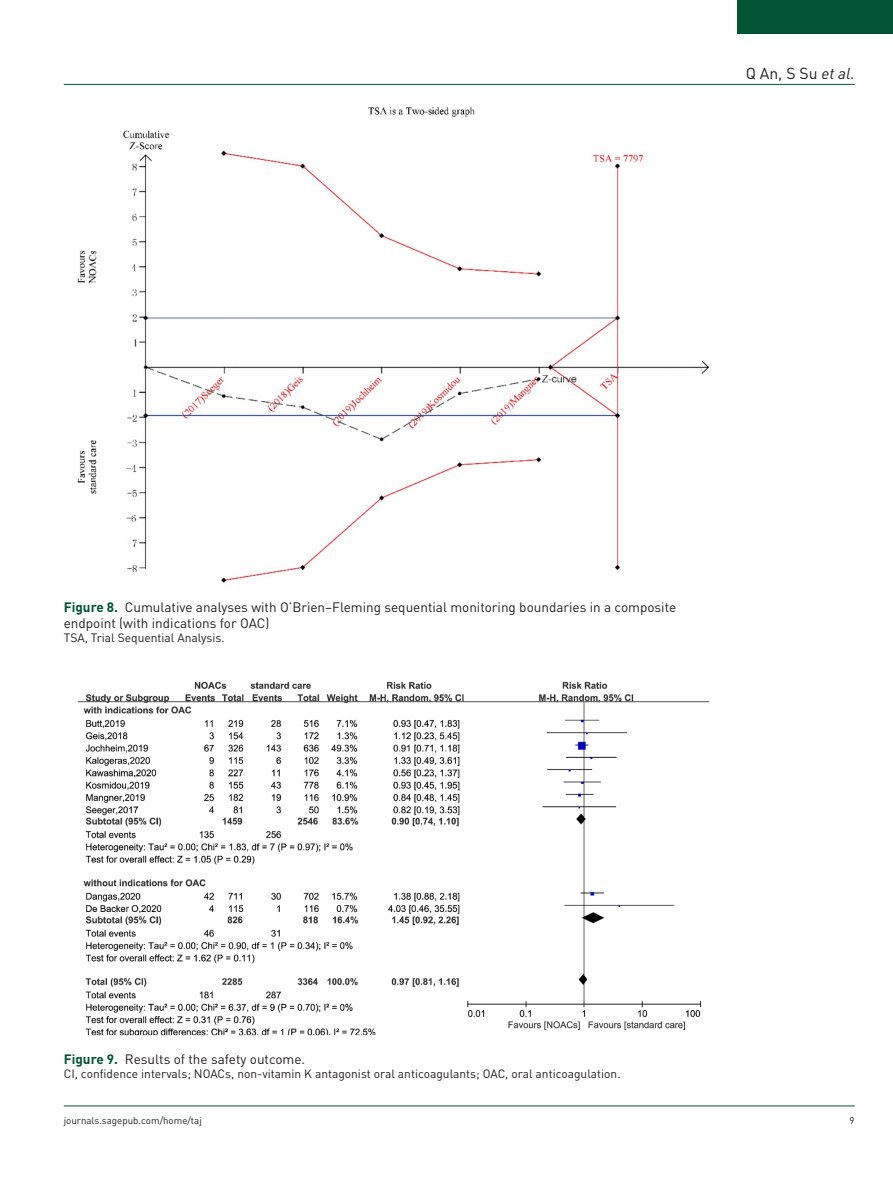
<style>
.page{position:relative;width:893px;height:1191px;background:#fff}
.page>*{position:absolute;margin:0;border:0;box-sizing:border-box;transform-origin:0 0}
.t1{font:15.75px "DIN";color:#231f20}
.t2{font:13.5px/15.8px "DIN";color:#231f20}
.t3{font:12px "DIN";color:#231f20}
.t4{font:9.75px "DIN";color:#231f20}
.s1{font-style:italic}
.s2{font-weight:700;color:#015436}
</style>
<div class="page">
<hr style="left:64px;top:84px;width:791px;height:1px;background:#015436">
<hr style="left:64px;top:1105px;width:791px;height:1px;background:#015436">
<div style="left:738px;top:0;width:155px;height:34px;background:#015436"></div>
<img style="left:77px;top:107px;width:633px;height:476px">
<img style="left:77px;top:681px;width:633px;height:355px">
<p class="t1" style="left:746px;top:63px;width:111px">Q An, S Su <span class="s1">et al.</span></p>
<p class="t2" style="left:64px;top:599px;width:614px"><span class="s2">Figure 8.</span> Cumulative analyses with O’Brien–Fleming sequential monitoring boundaries in a composite endpoint (with indications for OAC)</p>
<p class="t3" style="left:64px;top:630px;width:162px">TSA, Trial Sequential Analysis.</p>
<p class="t2" style="left:64px;top:1051px;width:243px"><span class="s2">Figure 9.</span> Results of the safety outcome.</p>
<p class="t3" style="left:64px;top:1066px;width:558px">CI, confidence intervals; NOACs, non-vitamin K antagonist oral anticoagulants; OAC, oral anticoagulation.</p>
<p class="t4" style="left:64px;top:1114px;width:140px">journals.sagepub.com/home/taj</p>
<p class="t4" style="left:850px;top:1114px;width:7px">9</p>
</div>
